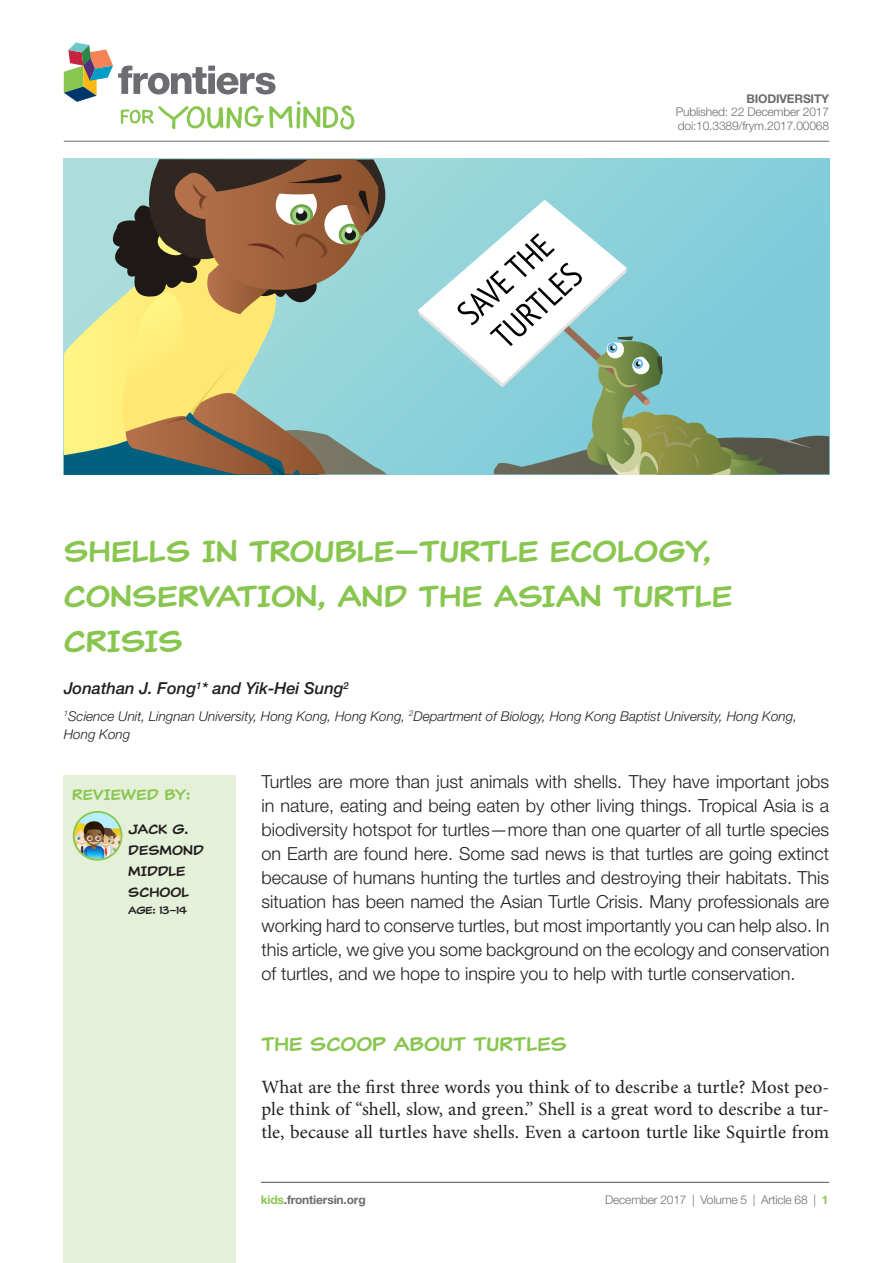
<style>
.page{position:relative;width:893px;height:1263px;background:#fff}
.page>*{position:absolute;margin:0;border:0;box-sizing:border-box;transform-origin:0 0}
.t1{font:30px/45px "Classic Comic";color:#89c650}
.t2{font:19.5px "Classic Comic";color:#89c650}
.t3{font:18.75px/22.5px "Minion Pro";letter-spacing:.005em;color:#231f20;text-align:justify}
.t4{font:300 18px/24px "Helvetica Neue LT Std";color:#231f20;text-align:justify}
.t5{font:italic 500 16.5px "Helvetica Neue LT Std";color:#231f20}
.t6{font:15px "Classic Comic";color:#89c650}
.t7{font:italic 300 13.5px/18px "Helvetica Neue LT Std";color:#231f20}
.t8{font:13.5px/21px "Classic Comic";color:#231f20}
.t9{font:300 12px/13.5px "Helvetica Neue LT Std";letter-spacing:-.015em;color:#6c6d70}
.t10{font:700 12px "Helvetica Neue LT Std";letter-spacing:-.015em;color:#6c6d70}
.t11{font:10.5px "Classic Comic";letter-spacing:-.025em;color:#231f20}
.s1{color:#89c650}
.s2{font-weight:700;color:#89c650}
</style>
<div class="page">
<div style="left:64px;top:775px;width:172px;height:488px;background:#e4f0d8"></div>
<img style="left:72px;top:811px;width:51px;height:50px">
<svg style="left:64px;top:159px;width:765px;height:315px;background:#9abaac"></svg>
<hr style="left:64px;top:141px;width:765px;height:1px;background:#6c6d70">
<svg style="left:64px;top:43px;width:290px;height:87px"></svg>
<hr style="left:261px;top:1182px;width:568px;height:1px;background:#6c6d70">
<p class="t10" style="left:747px;top:91px;width:84px">BIODIVERSITY</p>
<p class="t9" style="left:676px;top:105px;width:155px">Published: 22 December 2017 doi:10.3389/frym.2017.00068</p>
<h1 class="t1" style="left:64px;top:529px;width:670px">SHELLS IN TROUBLE—TURTLE ECOLOGY,<br>CONSERVATION, AND THE ASIAN TURTLE<br>CRISIS</h1>
<p class="t5" style="left:64px;top:679px;width:287px">Jonathan J. Fong<sup>1</sup>* and Yik-Hei Sung<sup>2</sup></p>
<p class="t7" style="left:64px;top:707px;width:735px"><sup>1</sup>Science Unit, Lingnan University, Hong Kong, Hong Kong, <sup>2</sup>Department of Biology, Hong Kong Baptist University, Hong Kong,<br>Hong Kong</p>
<p class="t4" style="left:261px;top:769px;width:569px">Turtles are more than just animals with shells. They have important jobs in nature, eating and being eaten by other living things. Tropical Asia is a biodiversity hotspot for turtles—more than one quarter of all turtle species on Earth are found here. Some sad news is that turtles are going extinct because of humans hunting the turtles and destroying their habitats. This situation has been named the Asian Turtle Crisis. Many professionals are working hard to conserve turtles, but most importantly you can help also. In this article, we give you some background on the ecology and conservation of turtles, and we hope to inspire you to help with turtle conservation.</p>
<p class="t6" style="left:72px;top:785px;width:120px">REVIEWED BY:</p>
<p class="t8" style="left:128px;top:819px;width:77px">JACK G.<br>DESMOND<br>MIDDLE<br>SCHOOL</p>
<p class="t11" style="left:128px;top:903px;width:60px">AGE: 13–14</p>
<p class="t2" style="left:261px;top:1031px;width:307px">THE SCOOP ABOUT TURTLES</p>
<p class="t3" style="left:261px;top:1076px;width:569px">What are the first three words you think of to describe a turtle? Most peo&shy;ple think of “shell, slow, and green.” Shell is a great word to describe a tur&shy;tle, because all turtles have shells. Even a cartoon turtle like Squirtle from</p>
<p class="t10" style="left:261px;top:1192px;width:107px"><span class="s1">kids</span>.frontiersin.org</p>
<p class="t9" style="left:605px;top:1193px;width:225px">December 2017 | Volume 5 | Article 68 | <span class="s2">1</span></p>
</div>
